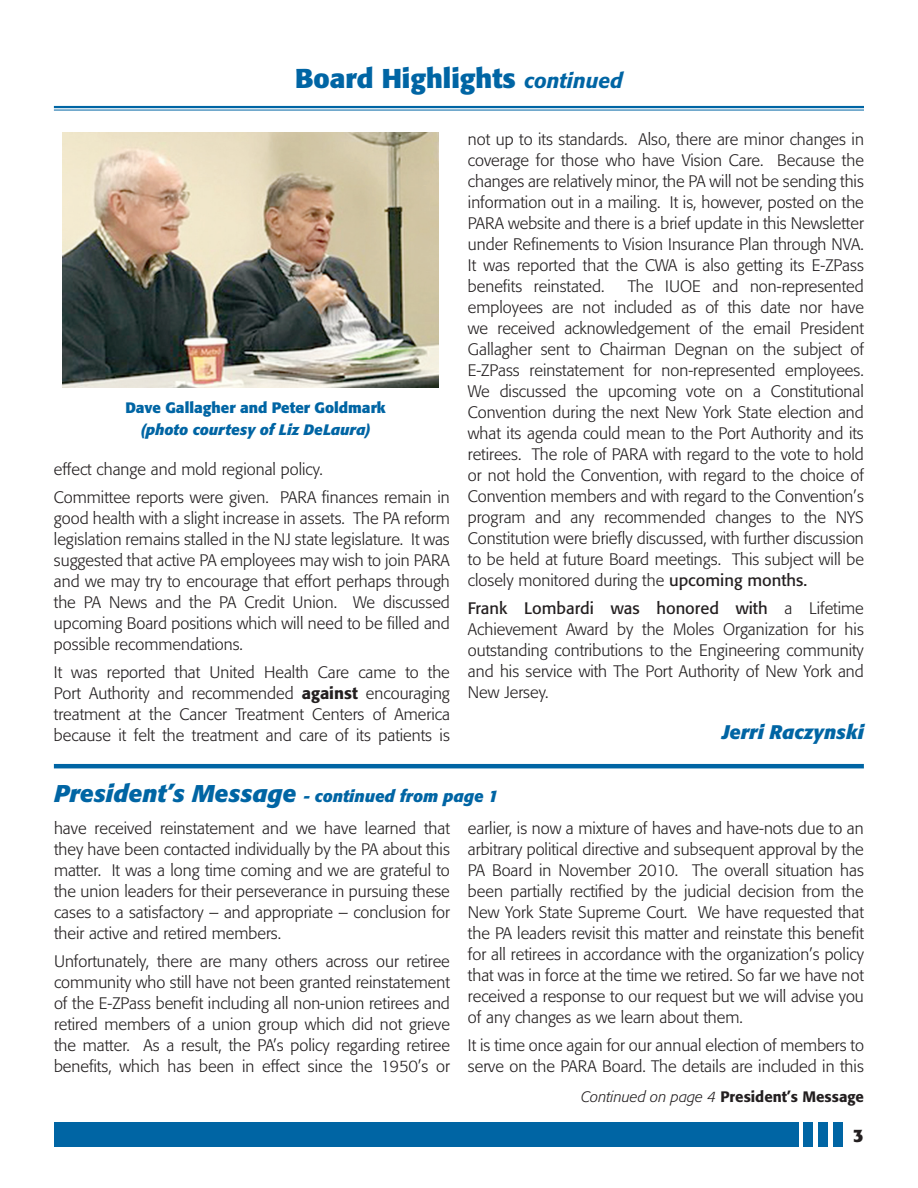
<style>
.page{position:relative;width:918px;height:1188px;background:#fff}
.page>*{position:absolute;margin:0;border:0;box-sizing:border-box;transform-origin:0 0}
.t1{font:700 27px "Formata";color:#0065a4}
.t2{font:italic 700 19.5px "Formata";color:#0065a4}
.t3{font:700 18px "Formata";color:#231f20}
.No_Spacing{font:300 16.5px/21px "Formata";color:#231f20;text-align:justify}
.t4{font:italic 700 16.5px "Formata";color:#0065a4}
.t5{font:500 15px "Formata";color:#231f20}
.t6{font:700 15px "Formata";color:#0065a4}
.t7{font:italic 700 15px "Formata";color:#0065a4}
.s1{font-weight:500;font-style:italic;font-size:21px}
.s2{font-weight:500}
.s3{font-weight:400}
.s4{font-size:24px}
.s5{font-weight:300;font-style:italic}
</style>
<div class="page">
<div style="left:804px;top:1122px;width:9px;height:25px;background:#0065a4"></div>
<div style="left:818px;top:1122px;width:10px;height:25px;background:#0065a4"></div>
<div style="left:833px;top:1122px;width:10px;height:25px;background:#0065a4"></div>
<div style="left:54px;top:1122px;width:745px;height:25px;background:#0065a4"></div>
<hr style="left:54px;top:106px;width:810px;height:2px;background:#0065a4">
<hr style="left:54px;top:110px;width:810px;height:1px;background:#0065a4">
<img style="left:63px;top:133px;width:375px;height:255px">
<hr style="left:54px;top:764px;width:810px;height:4px;background:#0065a4">
<p class="t1" style="left:295px;top:62px;width:329px">Board Highlights <span class="s1">continued</span></p>
<p class="t6" style="left:125px;top:398px;width:262px">Dave Gallagher and Peter Goldmark</p>
<p class="t7" style="left:141px;top:421px;width:231px">(photo courtesy of Liz DeLaura)</p>
<p class="No_Spacing" style="left:54px;top:459px;width:270px">effect change and mold regional policy.</p>
<p class="No_Spacing" style="left:54px;top:487px;width:398px">Committee reports were given. PARA finances remain in good health with a slight increase in assets. The PA reform legislation remains stalled in the NJ state legislature. It was suggested that active PA employees may wish to join PARA and we may try to encourage that effort perhaps through the PA News and the PA Credit Union. We discussed upcoming Board positions which will need to be filled and possible recommendations.</p>
<p class="No_Spacing" style="left:54px;top:661px;width:398px">It was reported that United Health Care came to the Port Authority and recommended <span class="s2">against</span> encouraging treatment at the Cancer Treatment Centers of America because it felt the treatment and care of its patients is</p>
<p class="No_Spacing" style="left:468px;top:129px;width:398px">not up to its standards. Also, there are minor changes in coverage for those who have Vision Care. Because the changes are relatively minor, the PA will not be sending this information out in a mailing. It is, however, posted on the PARA website and there is a brief update in this Newsletter under Refinements to Vision Insurance Plan through NVA.<br>It was reported that the CWA is also getting its E-ZPass benefits reinstated.</p>
<p class="No_Spacing" style="left:468px;top:276px;width:398px;text-indent:160px">The IUOE and non-represented employees are not included as of this date nor have we received acknowledgement of the email President Gallagher sent to Chairman Degnan on the subject of E-ZPass reinstatement for non-represented employees.<br>We discussed the upcoming vote on a Constitutional Convention during the next New York State election and what its agenda could mean to the Port Authority and its retirees. The role of PARA with regard to the vote to hold or not hold the Convention, with regard to the choice of Convention members and with regard to the Convention’s program and any recommended changes to the NYS Constitution were briefly discussed, with further discussion to be held at future Board meetings. This subject will be closely monitored during the <span class="s3">upcoming months.</span></p>
<p class="No_Spacing" style="left:468px;top:598px;width:398px"><span class="s3">Frank Lombardi was honored with</span> a Lifetime Achievement Award by the Moles Organization for his outstanding contributions to the Engineering community and his service with The Port Authority of New York and New Jersey.</p>
<p class="t2" style="left:722px;top:720px;width:143px">Jerri Raczynski</p>
<p class="t4" style="left:54px;top:786px;width:446px"><span class="s4">President’s Message</span> - continued from page 1</p>
<p class="No_Spacing" style="left:54px;top:818px;width:397px">have received reinstatement and we have learned that they have been contacted individually by the PA about this matter. It was a long time coming and we are grateful to the union leaders for their perseverance in pursuing these cases to a satisfactory – and appropriate – conclusion for their active and retired members.</p>
<p class="No_Spacing" style="left:54px;top:951px;width:397px">Unfortunately, there are many others across our retiree community who still have not been granted reinstatement of the E-ZPass benefit including all non-union retirees and retired members of a union group which did not grieve the matter. As a result, the PA’s policy regarding retiree benefits, which has been in effect since the 1950’s or</p>
<p class="No_Spacing" style="left:468px;top:818px;width:397px">earlier, is now a mixture of haves and have-nots due to an arbitrary political directive and subsequent approval by the PA Board in November 2010. The overall situation has been partially rectified by the judicial decision from the New York State Supreme Court. We have requested that the PA leaders revisit this matter and reinstate this benefit for all retirees in accordance with the organization’s policy that was in force at the time we retired. So far we have not received a response to our request but we will advise you of any changes as we learn about them.</p>
<p class="No_Spacing" style="left:468px;top:1035px;width:397px">It is time once again for our annual election of members to serve on the PARA Board. The details are included in this</p>
<p class="t5" style="left:581px;top:1088px;width:284px"><span class="s5">Continued on page 4</span> President’s Message</p>
<p class="t3" style="left:853px;top:1124px;width:12px">3</p>
</div>
